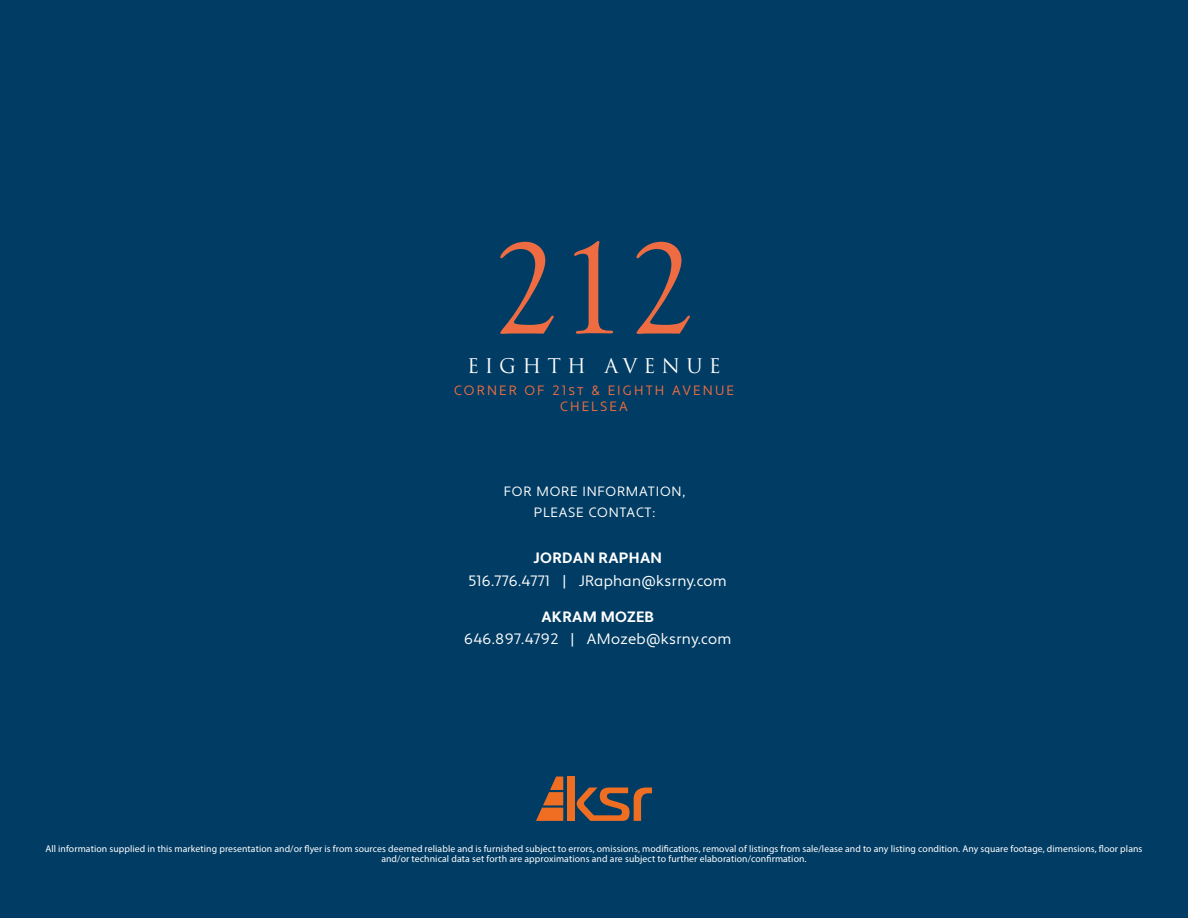
<style>
.page{position:relative;width:1188px;height:918px;background:#003c64}
.page>*{position:absolute;margin:0;border:0;box-sizing:border-box;transform-origin:0 0}
.t1{font:135px "Goudy Old Style T";color:#ef6c42}
.t2{font:19.65px "Trajan Pro 3";letter-spacing:.31em;color:#fff}
.t3{font:15px "Apertura";letter-spacing:.02em;color:#fff}
.t4{font:700 15px "Apertura";letter-spacing:.02em;color:#fff}
.t5{font:13.5px/21px "Apertura";letter-spacing:.06em;color:#fff;text-align:center}
.t6{font:13.5px/16.2px "Apertura";letter-spacing:.16em;color:#ef6d42;text-align:center}
.t7{font:9.75px/10.5px "Myriad Pro";letter-spacing:.01em;color:#fff;text-align:center}
</style>
<div class="page">
<svg style="left:576px;top:787px;width:76px;height:34px"></svg>
<div style="left:567px;top:777px;width:8px;height:44px;background:#ef6e22"></div>
<svg style="left:536px;top:777px;width:27px;height:44px"></svg>
<p class="t1" style="left:492px;top:215px;width:205px">212</p>
<p class="t2" style="left:467px;top:352px;width:255px">EIGHTH AVENUE</p>
<p class="t6" style="left:454px;top:383px;width:281px">CORNER OF 21st &amp; EIGHTH AVENUE<br>CHELSEA</p>
<p class="t5" style="left:504px;top:481px;width:183px">FOR MORE INFORMATION,<br>PLEASE CONTACT:</p>
<p class="t4" style="left:533px;top:549px;width:130px">JORDAN RAPHAN</p>
<p class="t3" style="left:469px;top:571px;width:259px">516.776.4771 | JRaphan@ksrny.com</p>
<p class="t4" style="left:541px;top:607px;width:114px">AKRAM MOZEB</p>
<p class="t3" style="left:464px;top:630px;width:269px">646.897.4792 | AMozeb@ksrny.com</p>
<p class="t7" style="left:45px;top:843px;width:1099px">All information supplied in this marketing presentation and/or flyer is from sources deemed reliable and is furnished subject to errors, omissions, modifications, removal of listings from sale/lease and to any listing condition. Any square footage, dimensions, floor plans and/or technical data set forth are approximations and are subject to further elaboration/confirmation.</p>
</div>
